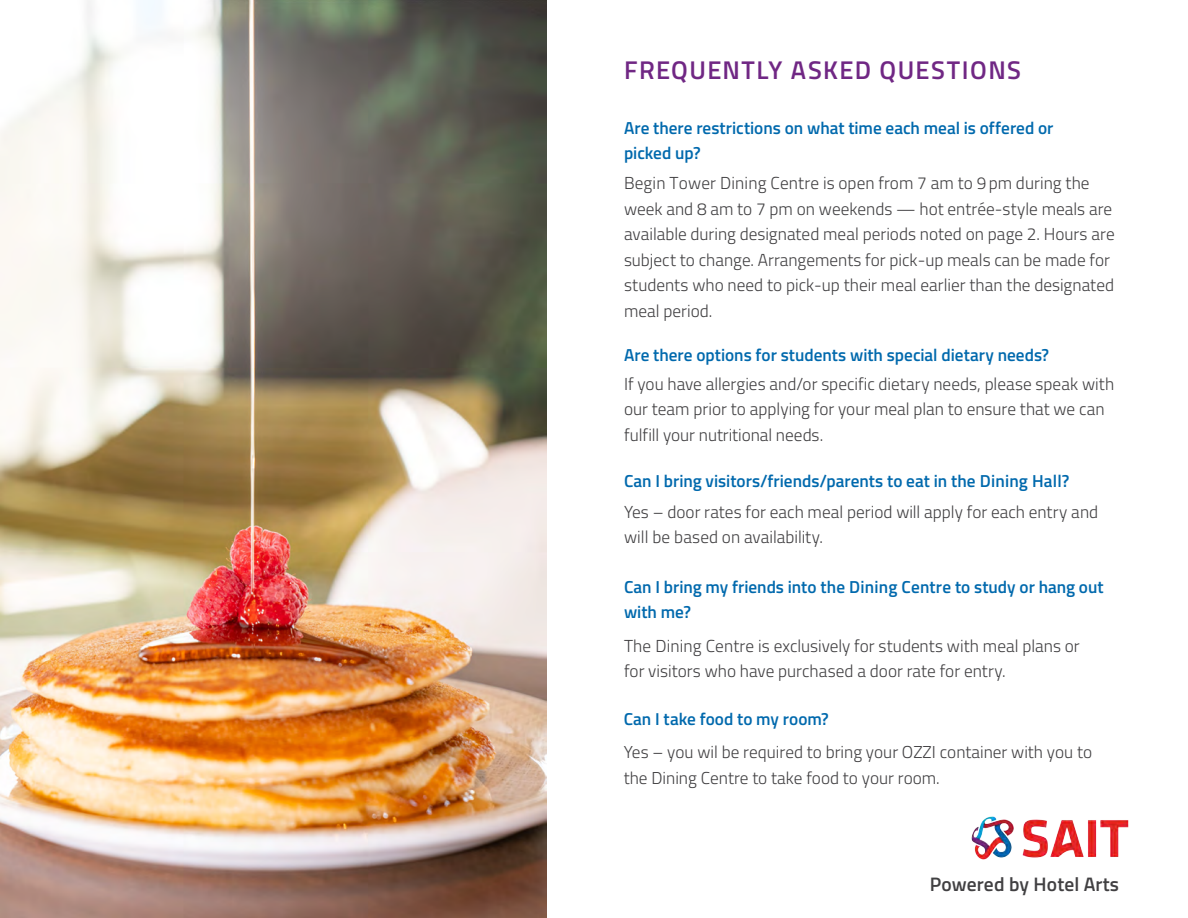
<style>
.page{position:relative;width:1188px;height:918px;background:#fff}
.page>*{position:absolute;margin:0;border:0;box-sizing:border-box;transform-origin:0 0}
.t1{font:600 25.65px "Titillium Web";letter-spacing:.055em;color:#702784}
.t2{font:600 19.5px "Titillium Web";letter-spacing:.005em;color:#414042}
.t3{font:300 17.4px/25.5px "Titillium Web";color:#414042}
.t4{font:600 17.4px/25.5px "Titillium Web";color:#0069ad}
.t5{font:300 17.25px/25.5px "Titillium Web";color:#414042}
.t6{font:600 17.25px "Titillium Web";color:#0069ad}
</style>
<div class="page">
<img style="left:0;top:0;width:547px;height:918px">
<img style="left:971px;top:816px;width:158px;height:44px">
<h1 class="t1" style="left:624px;top:51px;width:398px">FREQUENTLY ASKED QUESTIONS</h1>
<p class="t4" style="left:624px;top:114px;width:431px">Are there restrictions on what time each meal is offered or picked up?</p>
<p class="t3" style="left:624px;top:170px;width:492px">Begin Tower Dining Centre is open from 7 am to 9 pm during the week and 8 am to 7 pm on weekends — hot entrée-style meals are available during designated meal periods noted on page 2. Hours are subject to change. Arrangements for pick-up meals can be made for students who need to pick-up their meal earlier than the designated meal period.</p>
<p class="t4" style="left:624px;top:341px;width:427px">Are there options for students with special dietary needs?</p>
<p class="t3" style="left:624px;top:370px;width:492px">If you have allergies and/or specific dietary needs, please speak with our team prior to applying for your meal plan to ensure that we can fulfill your nutritional needs.</p>
<p class="t4" style="left:624px;top:468px;width:447px">Can I bring visitors/friends/parents to eat in the Dining Hall?</p>
<p class="t3" style="left:624px;top:498px;width:476px">Yes – door rates for each meal period will apply for each entry and will be based on availability.</p>
<p class="t4" style="left:624px;top:573px;width:481px">Can I bring my friends into the Dining Centre to study or hang out with me?</p>
<p class="t3" style="left:624px;top:632px;width:457px">The Dining Centre is exclusively for students with meal plans or for visitors who have purchased a door rate for entry.</p>
<p class="t6" style="left:624px;top:706px;width:207px">Can I take food to my room?</p>
<p class="t5" style="left:624px;top:738px;width:470px">Yes – you wil be required to bring your OZZI container with you to the Dining Centre to take food to your room.</p>
<p class="t2" style="left:930px;top:870px;width:191px">Powered by Hotel Arts</p>
</div>
